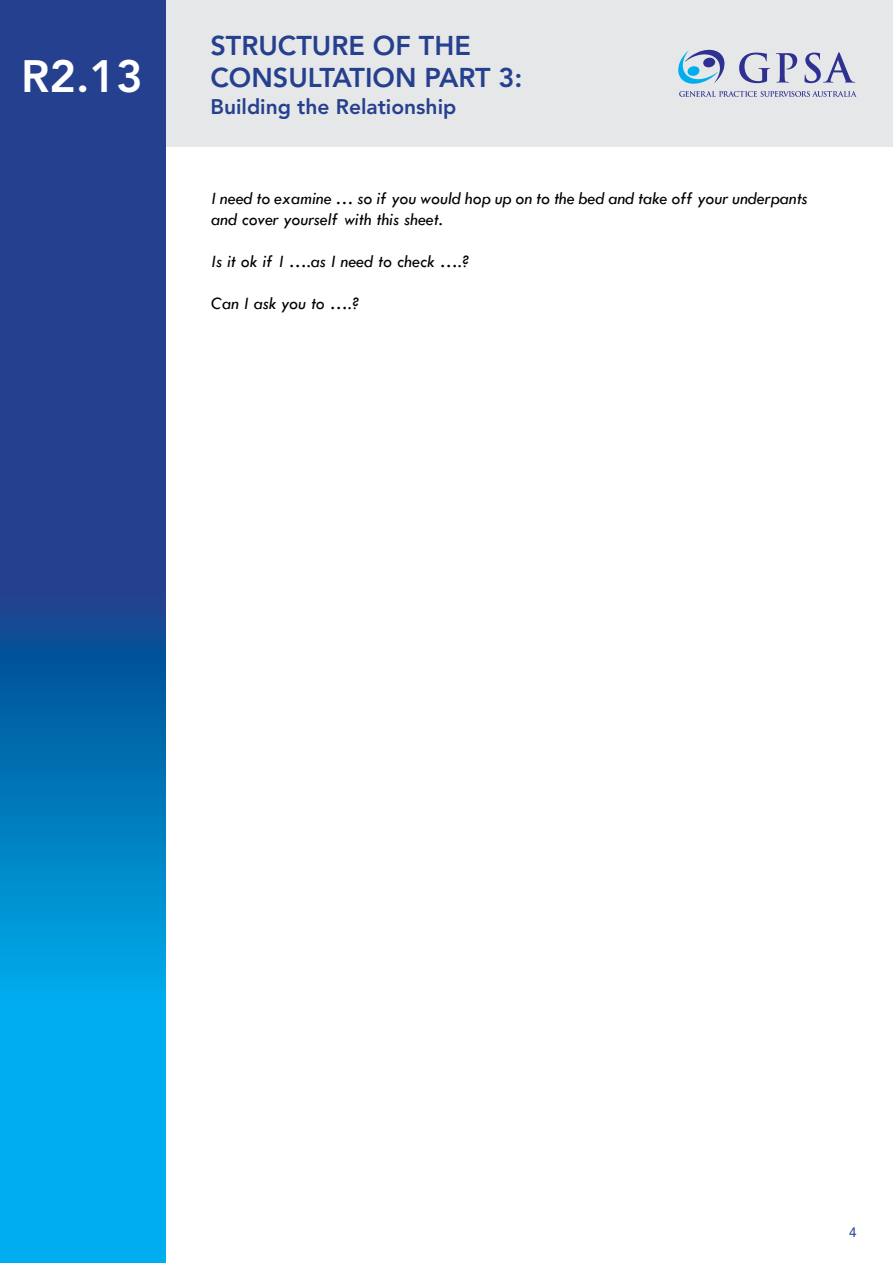
<style>
.page{position:relative;width:893px;height:1263px;background:#fff}
.page>*{position:absolute;margin:0;border:0;box-sizing:border-box;transform-origin:0 0}
.t1{font:500 45px "Tw Cen";color:#fff}
.t2{font:800 45px "Avenir";color:#fff}
.t3{font:800 27px/32.4px "Avenir";color:#25408f}
.t4{font:800 21px "Avenir";color:#25408f}
.t5{font:italic 500 18px/21px "Tw Cen";color:#000}
.t6{font:13.5px "Avenir";color:#25408f}
</style>
<div class="page">
<div style="left:152px;top:0;width:741px;height:147px;background:#e6e7e8"></div>
<svg style="left:0;top:0;width:166px;height:1263px;background:#1268b1"></svg>
<svg style="left:678px;top:50px;width:47px;height:34px"></svg>
<svg style="left:679px;top:91px;width:178px;height:6px"></svg>
<svg style="left:739px;top:53px;width:31px;height:30px"></svg>
<svg style="left:776px;top:53px;width:21px;height:30px"></svg>
<svg style="left:804px;top:52px;width:51px;height:31px"></svg>
<h1 class="t2" style="left:21px;top:49px;width:123px">R2.13</h1>
<h1 class="t1" style="left:37px;top:65px;width:99px">R2.13</h1>
<h2 class="t3" style="left:210px;top:29px;width:314px">STRUCTURE OF THE<br>CONSULTATION PART 3:</h2>
<p class="t4" style="left:210px;top:95px;width:247px">Building the Relationship</p>
<p class="t5" style="left:211px;top:187px;width:598px">I need to examine … so if you would hop up on to the bed and take off your underpants and cover yourself with this sheet.</p>
<p class="t5" style="left:211px;top:250px;width:260px">Is it ok if I ….as I need to check ….?</p>
<p class="t5" style="left:211px;top:292px;width:150px">Can I ask you to ….?</p>
<p class="t6" style="left:849px;top:1224px;width:9px">4</p>
</div>
